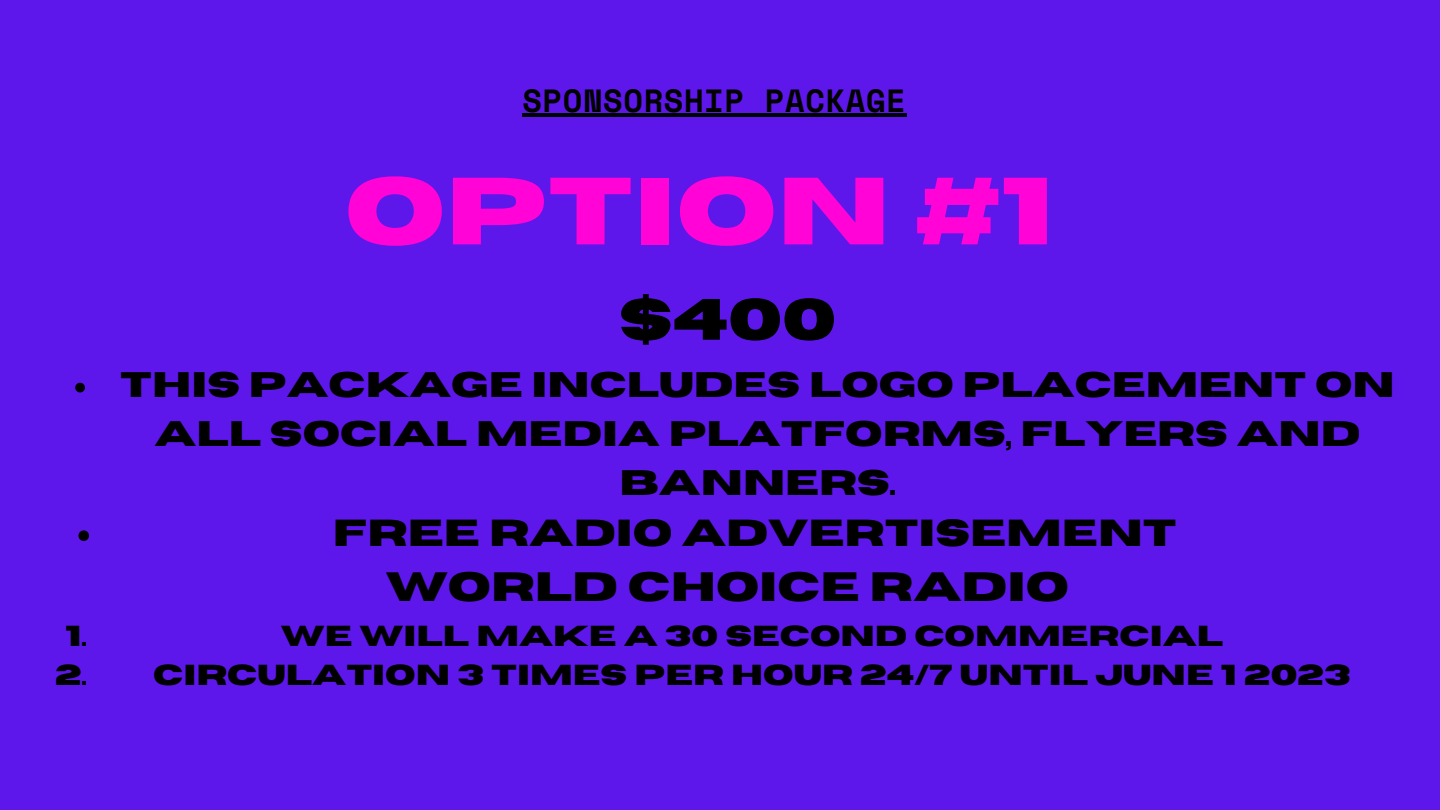
<style>
.page{position:relative;width:1440px;height:810px;background:#5e17eb}
.page>*{position:absolute;margin:0;border:0;box-sizing:border-box;transform-origin:0 0}
.t1{font:700 95.1px "Horizon";color:#ff03d7}
.t2{font:700 58.2px "Horizon";color:#000}
.t3{font:700 40.8px "Horizon";color:#000}
.t4{font:700 37.5px "Horizon";color:#000}
.t5{font:700 35.3px/48.7px "Horizon";color:#000;text-align:center}
.t6{font:700 32px "Space Mono";letter-spacing:.02em;color:#000}
.t7{font:700 28.8px/39.8px "Horizon";color:#000;text-align:center}
</style>
<div class="page">
<hr style="left:522px;top:114px;width:385px;height:3px;background:#000">
<svg style="left:75px;top:383px;width:10px;height:9px"></svg>
<svg style="left:78px;top:530px;width:11px;height:11px"></svg>
<p class="t7" style="left:55px;top:617px;width:33px">1.<br>2.</p>
<p class="t6" style="left:522px;top:76px;width:385px">SPONSORSHIP PACKAGE</p>
<h1 class="t1" style="left:345px;top:165px;width:711px">OPTION #1</h1>
<h2 class="t2" style="left:619px;top:291px;width:219px">$400</h2>
<p class="t5" style="left:120px;top:362px;width:1276px">THIS PACKAGE INCLUDES LOGO PLACEMENT ON<br>ALL SOCIAL MEDIA PLATFORMS, FLYERS AND<br>BANNERS.</p>
<p class="t4" style="left:333px;top:514px;width:845px">FREE RADIO ADVERTISEMENT</p>
<p class="t3" style="left:386px;top:567px;width:685px">WORLD CHOICE RADIO</p>
<p class="t7" style="left:153px;top:617px;width:1199px">WE WILL MAKE A 30 SECOND COMMERCIAL<br>CIRCULATION 3 TIMES PER HOUR 24/7 UNTIL JUNE 1 2023</p>
</div>
